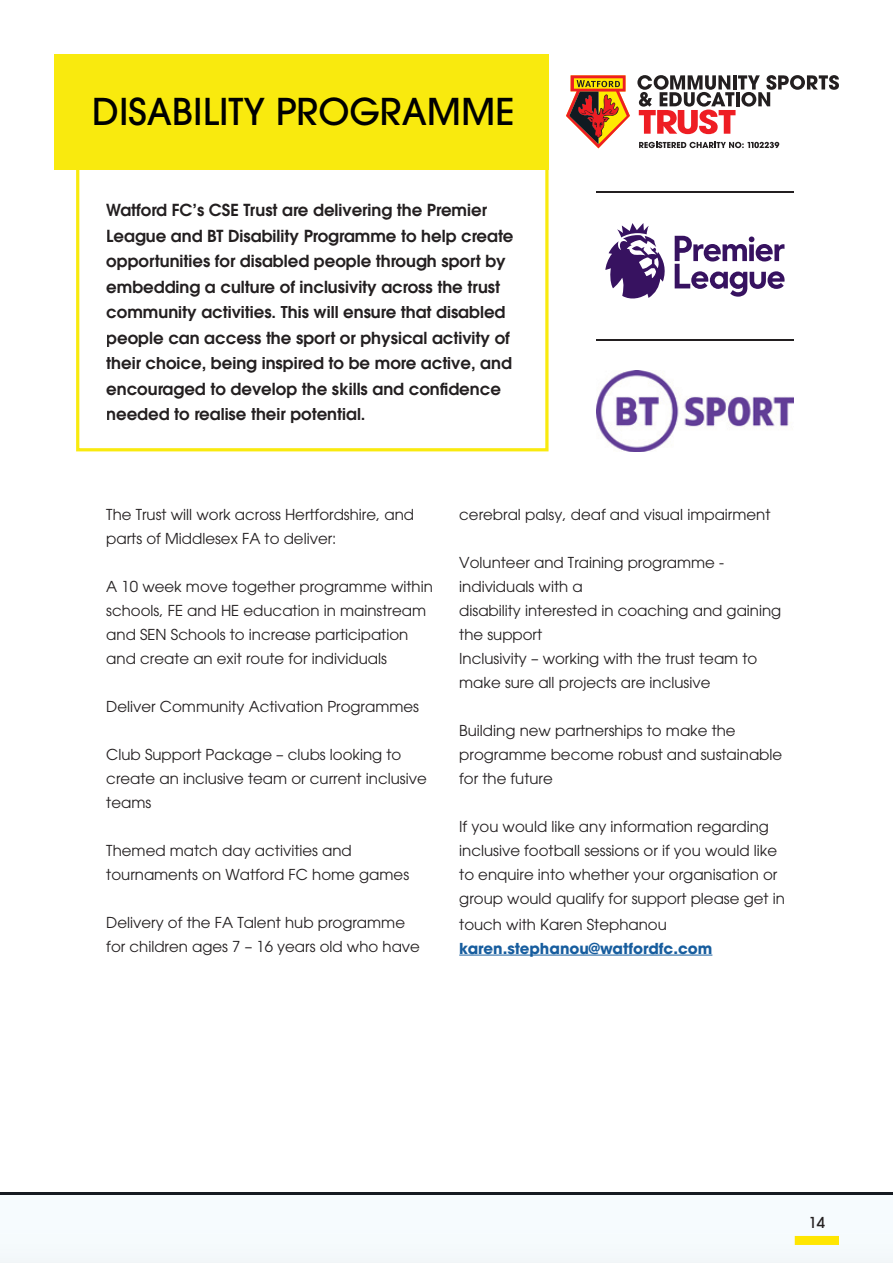
<style>
.page{position:relative;width:893px;height:1263px;background:#fff}
.page>*{position:absolute;margin:0;border:0;box-sizing:border-box;transform-origin:0 0}
.t1{font:500 36.75px "ITC Avant Garde Pro";color:#000}
.t2{font:600 16.5px/25.5px "ITC Avant Garde Pro";color:#231f20}
.t3{font:15px/24px "ITC Avant Garde Pro";color:#231f20}
.t4{font:700 15px "ITC Avant Garde Pro";color:#175d9e}
.t5{font:500 15px "ITC Avant Garde Pro";color:#231f20}
</style>
<div class="page">
<div style="left:76px;top:162px;width:473px;height:289px;border:3px solid #f9ea0e"></div>
<div style="left:54px;top:54px;width:495px;height:115px;background:#f9ea0e"></div>
<svg style="left:637px;top:75px;width:202px;height:59px"></svg>
<svg style="left:639px;top:142px;width:140px;height:6px"></svg>
<svg style="left:566px;top:75px;width:64px;height:73px"></svg>
<svg style="left:605px;top:223px;width:180px;height:76px"></svg>
<img style="left:596px;top:370px;width:198px;height:81px">
<hr style="left:596px;top:339px;width:198px;height:2px;background:#231f20">
<hr style="left:596px;top:191px;width:198px;height:1px;background:#231f20">
<hr style="left:459px;top:955px;width:253px;height:1px;background:#175d9e">
<hr style="left:0;top:1192px;width:893px;height:3px;background:#161b21">
<div style="left:0;top:1196px;width:893px;height:67px;background:#f6fbfe"></div>
<div style="left:795px;top:1236px;width:44px;height:9px;background:#ffe601"></div>
<h1 class="t1" style="left:92px;top:88px;width:424px">DISABILITY PROGRAMME</h1>
<p class="t2" style="left:106px;top:197px;width:409px">Watford FC’s CSE Trust are delivering the Premier League and BT Disability Programme to help create opportunities for disabled people through sport by embedding a culture of inclusivity across the trust community activities. This will ensure that disabled people can access the sport or physical activity of their choice, being inspired to be more active, and encouraged to develop the skills and confidence needed to realise their potential.</p>
<p class="t3" style="left:106px;top:503px;width:309px">The Trust will work across Hertfordshire, and parts of Middlesex FA to deliver:</p>
<p class="t3" style="left:106px;top:575px;width:328px">A 10 week move together programme within schools, FE and HE education in mainstream and SEN Schools to increase participation and create an exit route for individuals</p>
<p class="t3" style="left:106px;top:695px;width:314px">Deliver Community Activation Programmes</p>
<p class="t3" style="left:106px;top:743px;width:322px">Club Support Package – clubs looking to create an inclusive team or current inclusive teams</p>
<p class="t3" style="left:106px;top:839px;width:304px">Themed match day activities and tournaments on Watford FC home games</p>
<p class="t3" style="left:106px;top:911px;width:315px">Delivery of the FA Talent hub programme for children ages 7 – 16 years old who have</p>
<p class="t3" style="left:459px;top:503px;width:313px">cerebral palsy, deaf and visual impairment</p>
<p class="t3" style="left:459px;top:551px;width:324px">Volunteer and Training programme - individuals with a<br>disability interested in coaching and gaining the support<br>Inclusivity – working with the trust team to make sure all projects are inclusive</p>
<p class="t3" style="left:459px;top:719px;width:324px">Building new partnerships to make the programme become robust and sustainable for the future</p>
<p class="t3" style="left:459px;top:814px;width:327px">If you would like any information regarding inclusive football sessions or if you would like to enquire into whether your organisation or group would qualify for support please get in touch with Karen Stephanou</p>
<p class="t4" style="left:459px;top:938px;width:255px">karen.stephanou@watfordfc.com</p>
<p class="t5" style="left:808px;top:1213px;width:18px">14</p>
</div>
